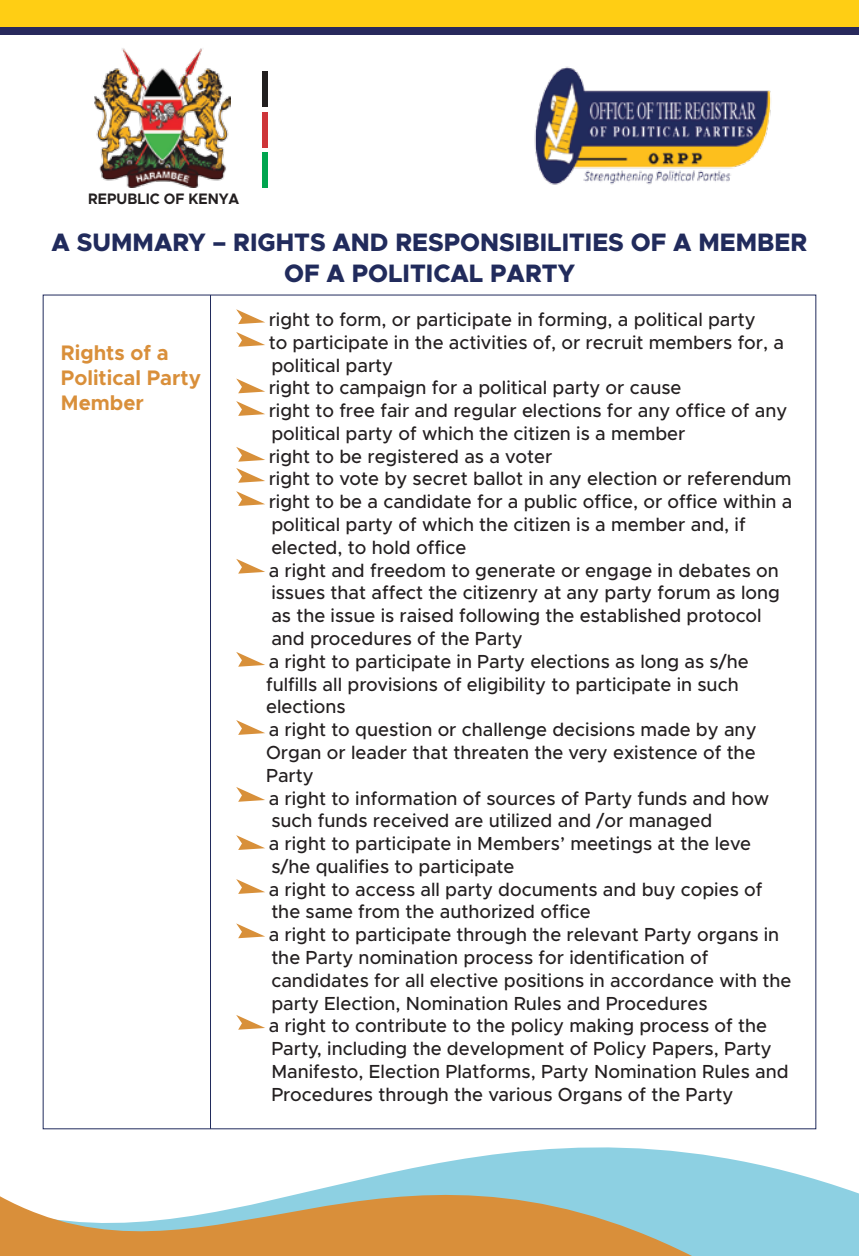
<style>
.page{position:relative;width:859px;height:1256px;background:#fff}
.page>*{position:absolute;margin:0;border:0;box-sizing:border-box;transform-origin:0 0}
.t1{font:800 25.38px/30.3px "Metropolis";color:#212b5c;text-align:center}
.t2{font:700 21px/25.4px "Metropolis";color:#d98f3a}
.t3{font:500 18.9px/22.8px "Metropolis";color:#231f20}
.t4{font:700 15.22px "Metropolis";color:#231f20;scale:.94 1}
.s1{color:#d98f3a}
</style>
<div class="page">
<div style="left:0;top:27px;width:858px;height:8px;background:#28295c"></div>
<div style="left:0;top:0;width:858px;height:27px;background:#ffce14"></div>
<svg style="left:42px;top:1053px;width:816px;height:202px"></svg>
<svg style="left:0;top:1098px;width:691px;height:157px"></svg>
<hr style="left:210px;top:295px;width:1px;height:833px;background:#212b5c">
<svg style="left:236px;top:309px;width:29px;height:15px"></svg>
<svg style="left:236px;top:332px;width:29px;height:15px"></svg>
<svg style="left:236px;top:378px;width:29px;height:15px"></svg>
<svg style="left:236px;top:401px;width:29px;height:15px"></svg>
<svg style="left:236px;top:447px;width:29px;height:14px"></svg>
<svg style="left:236px;top:468px;width:29px;height:14px"></svg>
<svg style="left:236px;top:491px;width:29px;height:15px"></svg>
<svg style="left:236px;top:559px;width:29px;height:14px"></svg>
<svg style="left:236px;top:652px;width:29px;height:14px"></svg>
<svg style="left:236px;top:720px;width:29px;height:14px"></svg>
<svg style="left:236px;top:787px;width:29px;height:14px"></svg>
<svg style="left:236px;top:835px;width:29px;height:14px"></svg>
<svg style="left:236px;top:879px;width:29px;height:14px"></svg>
<svg style="left:236px;top:923px;width:29px;height:15px"></svg>
<svg style="left:236px;top:1015px;width:29px;height:14px"></svg>
<img style="left:534px;top:66px;width:237px;height:119px">
<div style="left:262px;top:72px;width:5px;height:35px;background:#221f1f"></div>
<div style="left:262px;top:112px;width:5px;height:35px;background:#ce3539"></div>
<div style="left:262px;top:152px;width:5px;height:35px;background:#00a54f"></div>
<img style="left:94px;top:48px;width:136px;height:139px">
<p class="t4" style="left:88px;top:189px;width:162px">REPUBLIC OF KENYA</p>
<h1 class="t1" style="left:52px;top:227px;width:756px">A SUMMARY – RIGHTS AND RESPONSIBILITIES OF A MEMBER<br>OF A POLITICAL PARTY</h1>
<p class="t2" style="left:61px;top:340px;width:141px">Rights of a<br>Political Party<br>Member</p>
<p class="t3" style="left:245px;top:308px;width:512px"><span class="s1">✔</span> right to form, or participate in forming, a political party</p>
<p class="t3" style="left:271px;top:331px;width:514px;text-indent:-26px"><span class="s1">✔</span> to participate in the activities of, or recruit members for, a political party</p>
<p class="t3" style="left:245px;top:376px;width:438px"><span class="s1">✔</span> right to campaign for a political party or cause</p>
<p class="t3" style="left:271px;top:399px;width:517px;text-indent:-26px"><span class="s1">✔</span> right to free fair and regular elections for any office of any political party of which the citizen is a member</p>
<p class="t3" style="left:245px;top:444px;width:309px"><span class="s1">✔</span> right to be registered as a voter</p>
<p class="t3" style="left:245px;top:467px;width:548px"><span class="s1">✔</span> right to vote by secret ballot in any election or referendum</p>
<p class="t3" style="left:271px;top:490px;width:522px;text-indent:-26px"><span class="s1">✔</span> right to be a candidate for a public office, or office within a political party of which the citizen is a member and, if elected, to hold office</p>
<p class="t3" style="left:271px;top:558px;width:510px;text-indent:-26px"><span class="s1">✔</span> a right and freedom to generate or engage in debates on issues that affect the citizenry at any party forum as long as the issue is raised following the established protocol and procedures of the Party</p>
<p class="t3" style="left:266px;top:649px;width:484px;text-indent:-21px"><span class="s1">✔</span> a right to participate in Party elections as long as s/he fulfills all provisions of eligibility to participate in such elections</p>
<p class="t3" style="left:266px;top:718px;width:492px;text-align:justify;text-indent:-21px"><span class="s1">✔</span> a right to question or challenge decisions made by any Organ or leader that threaten the very existence of the Party</p>
<p class="t3" style="left:271px;top:786px;width:499px;text-indent:-26px"><span class="s1">✔</span> a right to information of sources of Party funds and how such funds received are utilized and /or managed</p>
<p class="t3" style="left:271px;top:832px;width:481px;text-indent:-26px"><span class="s1">✔</span> a right to participate in Members’ meetings at the leve s/he qualifies to participate</p>
<p class="t3" style="left:271px;top:877px;width:492px;text-indent:-26px"><span class="s1">✔</span> a right to access all party documents and buy copies of the same from the authorized office</p>
<p class="t3" style="left:271px;top:923px;width:521px;text-indent:-26px"><span class="s1">✔</span> a right to participate through the relevant Party organs in the Party nomination process for identification of candidates for all elective positions in accordance with the party Election, Nomination Rules and Procedures</p>
<p class="t3" style="left:271px;top:1014px;width:518px;text-indent:-26px"><span class="s1">✔</span> a right to contribute to the policy making process of the Party, including the development of Policy Papers, Party Manifesto, Election Platforms, Party Nomination Rules and Procedures through the various Organs of the Party</p>
</div>
